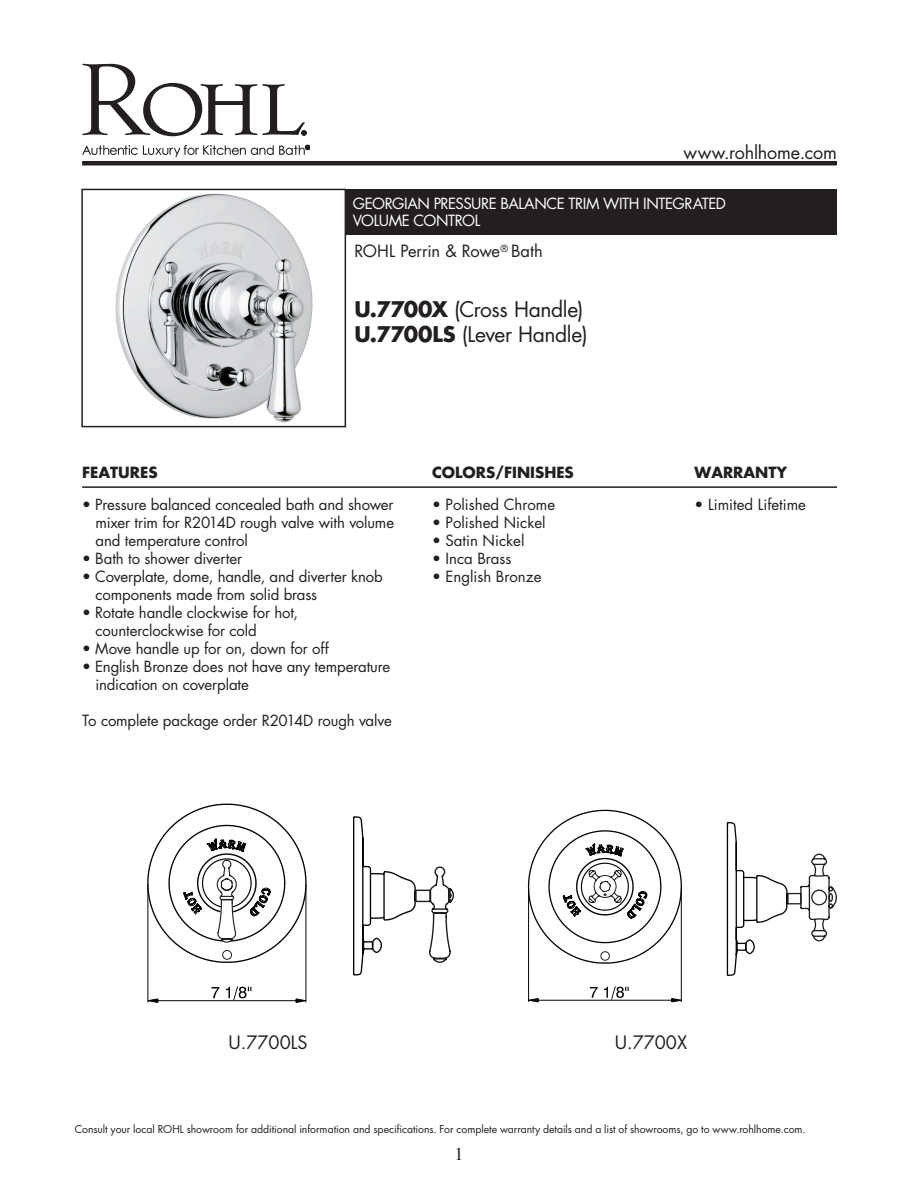
<style>
.page{position:relative;width:918px;height:1188px;background:#fff}
.page>*{position:absolute;margin:0;border:0;box-sizing:border-box;transform-origin:0 0}
.Product_Info_Nest{font:21px "Futura";letter-spacing:-.02em;color:#231f20}
.t1{font:18px "Futura";color:#231f20}
.t2{font:18px "Times";color:#231f20}
.t3{font:16.5px "Futura";letter-spacing:-.005em;color:#231f20}
.Product_Info_Nest-2{font:15px "Futura";letter-spacing:-.005em;color:#231f20}
.Product_Title_Bar{font:15px "Futura";letter-spacing:-.03em;color:#fff}
.t4{font:700 15px "Futura";color:#231f20}
.t5{font:10.5px "Futura";letter-spacing:-.005em;color:#231f20}
.s1{font-weight:700}
</style>
<div class="page">
<svg style="left:82px;top:64px;width:224px;height:72px"></svg>
<svg style="left:82px;top:145px;width:228px;height:12px"></svg>
<hr style="left:82px;top:161px;width:755px;height:4px;background:#231f20">
<div style="left:346px;top:189px;width:491px;height:45px;background:#231f20"></div>
<img style="left:115px;top:194px;width:198px;height:228px">
<div style="left:81px;top:189px;width:265px;height:238px;border:2px solid #231f20"></div>
<hr style="left:82px;top:486px;width:755px;height:2px;background:#231f20">
<svg style="left:147px;top:804px;width:270px;height:172px"></svg>
<hr style="left:147px;top:884px;width:1px;height:118px;background:#040503">
<hr style="left:306px;top:884px;width:1px;height:118px;background:#040503">
<svg style="left:147px;top:986px;width:160px;height:17px"></svg>
<div style="left:222px;top:950px;width:10px;height:10px;border:1px solid #231f20;border-radius:50%"></div>
<div style="left:415px;top:890px;width:16px;height:12px;border:1px solid #231f20"></div>
<svg style="left:428px;top:866px;width:26px;height:97px"></svg>
<svg style="left:183px;top:838px;width:88px;height:105px"></svg>
<svg style="left:527px;top:810px;width:262px;height:167px"></svg>
<hr style="left:528px;top:888px;width:1px;height:114px;background:#040503">
<hr style="left:681px;top:888px;width:1px;height:114px;background:#040503">
<svg style="left:528px;top:986px;width:154px;height:17px"></svg>
<div style="left:601px;top:951px;width:9px;height:10px;border:1px solid #231f20;border-radius:50%"></div>
<div style="left:787px;top:893px;width:15px;height:11px;border:1px solid #231f20"></div>
<svg style="left:799px;top:853px;width:38px;height:89px"></svg>
<svg style="left:563px;top:843px;width:84px;height:76px"></svg>
<p class="t1" style="left:683px;top:140px;width:155px">www.rohlhome.com</p>
<p class="Product_Title_Bar" style="left:353px;top:193px;width:375px">GEORGIAN PRESSURE BALANCE TRIM WITH INTEGRATED</p>
<p class="Product_Title_Bar" style="left:353px;top:210px;width:129px">VOLUME CONTROL</p>
<p class="t3" style="left:354px;top:240px;width:190px">ROHL Perrin &amp; Rowe<sup>®</sup> Bath</p>
<p class="Product_Info_Nest" style="left:354px;top:295px;width:231px"><span class="s1">U.7700X</span> (Cross Handle)</p>
<p class="Product_Info_Nest" style="left:354px;top:320px;width:235px"><span class="s1">U.7700LS</span> (Lever Handle)</p>
<p class="t4" style="left:82px;top:462px;width:77px">FEATURES</p>
<p class="Product_Info_Nest-2" style="left:82px;top:494px;width:313px">• Pressure balanced concealed bath and shower</p>
<p class="Product_Info_Nest-2" style="left:96px;top:512px;width:300px">mixer trim for R2014D rough valve with volume</p>
<p class="Product_Info_Nest-2" style="left:96px;top:530px;width:154px">and temperature control</p>
<p class="Product_Info_Nest-2" style="left:82px;top:548px;width:162px">• Bath to shower diverter</p>
<p class="Product_Info_Nest-2" style="left:82px;top:566px;width:302px">• Coverplate, dome, handle, and diverter knob</p>
<p class="Product_Info_Nest-2" style="left:96px;top:584px;width:223px">components made from solid brass</p>
<p class="Product_Info_Nest-2" style="left:82px;top:602px;width:217px">• Rotate handle clockwise for hot,</p>
<p class="Product_Info_Nest-2" style="left:96px;top:620px;width:163px">counterclockwise for cold</p>
<p class="Product_Info_Nest-2" style="left:82px;top:638px;width:248px">• Move handle up for on, down for off</p>
<p class="Product_Info_Nest-2" style="left:82px;top:656px;width:310px">• English Bronze does not have any temperature</p>
<p class="Product_Info_Nest-2" style="left:96px;top:674px;width:155px">indication on coverplate</p>
<p class="Product_Info_Nest-2" style="left:82px;top:710px;width:311px">To complete package order R2014D rough valve</p>
<p class="t4" style="left:432px;top:462px;width:143px">COLORS/FINISHES</p>
<p class="Product_Info_Nest-2" style="left:432px;top:494px;width:125px">• Polished Chrome</p>
<p class="Product_Info_Nest-2" style="left:432px;top:512px;width:115px">• Polished Nickel</p>
<p class="Product_Info_Nest-2" style="left:432px;top:530px;width:94px">• Satin Nickel</p>
<p class="Product_Info_Nest-2" style="left:432px;top:548px;width:81px">• Inca Brass</p>
<p class="Product_Info_Nest-2" style="left:432px;top:566px;width:111px">• English Bronze</p>
<p class="t4" style="left:695px;top:462px;width:94px">WARRANTY</p>
<p class="Product_Info_Nest-2" style="left:695px;top:494px;width:113px">• Limited Lifetime</p>
<p class="t1" style="left:229px;top:1030px;width:81px">U.7700LS</p>
<p class="t1" style="left:615px;top:1030px;width:74px">U.7700X</p>
<p class="t5" style="left:75px;top:1121px;width:732px">Consult your local ROHL showroom for additional information and specifications. For complete warranty details and a list of showrooms, go to www.rohlhome.com.</p>
<p class="t2" style="left:454px;top:1138px;width:10px">1</p>
</div>
